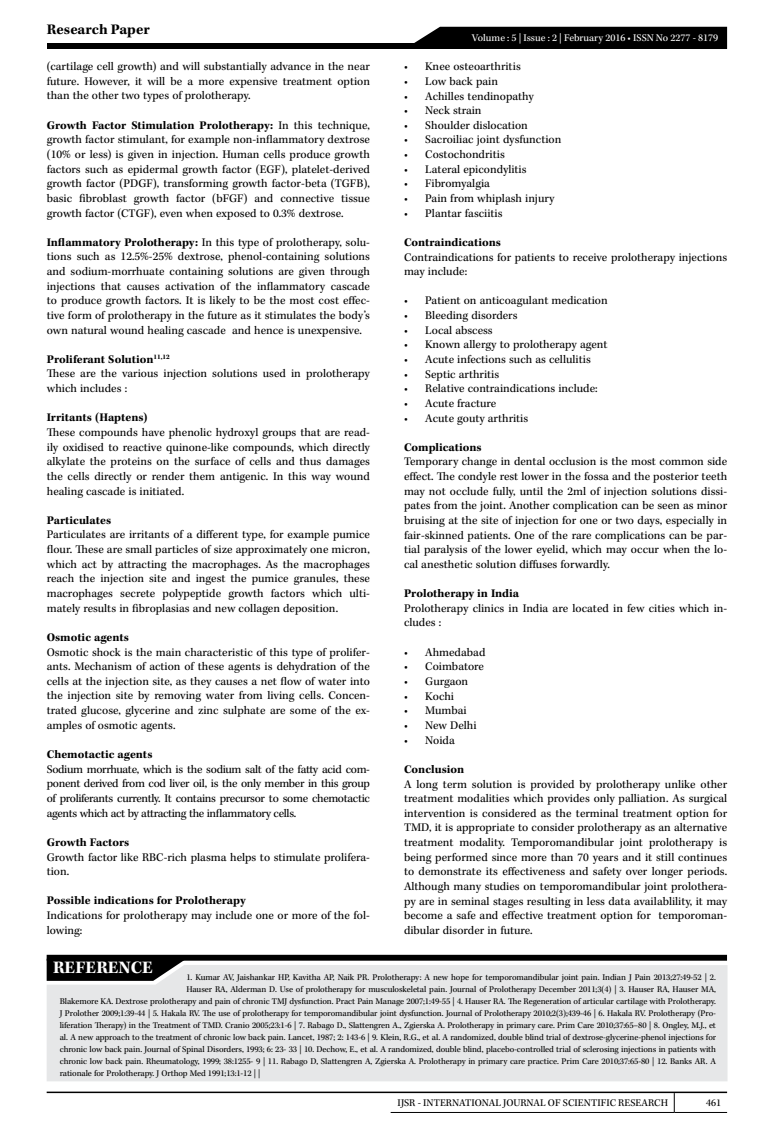
<style>
.page{position:relative;width:774px;height:1136px;background:#fff}
.page>*{position:absolute;margin:0;border:0;box-sizing:border-box;transform-origin:0 0}
.t1{font:700 18px "Kepler Std";letter-spacing:.005em;color:#fff}
.t2{font:700 15px "Kepler Std";color:#000}
.t3{font:12px/14.7px "Kepler Std";color:#000;text-align:justify}
.t4{font:700 12px "Kepler Std";color:#000}
.t5{font:10.5px "Kepler Std";color:#000}
.t6{font:10.5px "Kepler Std";color:#fff}
.t7{font:9px "Kepler Std";letter-spacing:-.01em;color:#000}
.s1{font-weight:700}
</style>
<div class="page">
<hr style="left:47px;top:1091px;width:680px;height:1px;background:#000">
<svg style="left:674px;top:1092px;width:1px;height:19px"></svg>
<hr style="left:391px;top:1111px;width:283px;height:1px;background:#000">
<hr style="left:674px;top:1111px;width:53px;height:1px;background:#000">
<div style="left:47px;top:43px;width:680px;height:6px;background:#000"></div>
<div style="left:414px;top:27px;width:313px;height:16px;background:#000"></div>
<div style="left:47px;top:965px;width:680px;height:116px;background:#e6e7e8"></div>
<div style="left:47px;top:954px;width:680px;height:6px;background:#000"></div>
<svg style="left:47px;top:960px;width:139px;height:20px"></svg>
<p class="t2" style="left:47px;top:21px;width:104px">Research Paper</p>
<p class="t3" style="left:47px;top:59px;width:325px">(cartilage cell growth) and will substantially advance in the near future. However, it will be a more expensive treatment option than the other two types of prolotherapy.</p>
<p class="t3" style="left:47px;top:118px;width:325px"><span class="s1">Growth Factor Stimulation Prolotherapy:</span> In this technique, growth factor stimulant, for example non-inflammatory dextrose (10% or less) is given in injection. Human cells produce growth factors such as epidermal growth factor (EGF), platelet-derived growth factor (PDGF), transforming growth factor-beta (TGFB), basic fibroblast growth factor (bFGF) and connective tissue growth factor (CTGF), even when exposed to 0.3% dextrose.</p>
<p class="t3" style="left:47px;top:235px;width:325px"><span class="s1">Inflammatory Prolotherapy:</span> In this type of prolotherapy, solu&shy;tions such as 12.5%-25% dextrose, phenol-containing solutions and sodium-morrhuate containing solutions are given through injections that causes activation of the inflammatory cascade to produce growth factors. It is likely to be the most cost effec&shy;tive form of prolotherapy in the future as it stimulates the body’s own natural wound healing cascade and hence is unexpensive.</p>
<p class="t3" style="left:47px;top:352px;width:325px;text-align:left"><span class="s1">Proliferant Solution</span><sup>11,12<br></sup>These are the various injection solutions used in prolotherapy which includes :</p>
<p class="t4" style="left:47px;top:411px;width:102px">Irritants (Haptens)</p>
<p class="t3" style="left:47px;top:425px;width:325px">These compounds have phenolic hydroxyl groups that are read&shy;ily oxidised to reactive quinone-like compounds, which directly alkylate the proteins on the surface of cells and thus damages the cells directly or render them antigenic. In this way wound healing cascade is initiated.</p>
<p class="t4" style="left:47px;top:513px;width:66px">Particulates</p>
<p class="t3" style="left:47px;top:528px;width:325px">Particulates are irritants of a different type, for example pumice flour. These are small particles of size approximately one micron, which act by attracting the macrophages. As the macrophages reach the injection site and ingest the pumice granules, these macrophages secrete polypeptide growth factors which ulti&shy;mately results in fibroplasias and new collagen deposition.</p>
<p class="t4" style="left:47px;top:630px;width:84px">Osmotic agents</p>
<p class="t3" style="left:47px;top:645px;width:325px">Osmotic shock is the main characteristic of this type of prolifer&shy;ants. Mechanism of action of these agents is dehydration of the cells at the injection site, as they causes a net flow of water into the injection site by removing water from living cells. Concen&shy;trated glucose, glycerine and zinc sulphate are some of the ex&shy;amples of osmotic agents.</p>
<p class="t4" style="left:47px;top:747px;width:107px">Chemotactic agents</p>
<p class="t3" style="left:47px;top:762px;width:325px">Sodium morrhuate, which is the sodium salt of the fatty acid com&shy;ponent derived from cod liver oil, is the only member in this group of proliferants currently. It contains precursor to some chemotactic agents which act by attracting the inflammatory cells.</p>
<p class="t4" style="left:47px;top:835px;width:84px">Growth Factors</p>
<p class="t3" style="left:47px;top:849px;width:325px">Growth factor like RBC-rich plasma helps to stimulate prolifera&shy;tion.</p>
<p class="t4" style="left:47px;top:893px;width:200px">Possible indications for Prolotherapy</p>
<p class="t3" style="left:47px;top:908px;width:325px">Indications for prolotherapy may include one or more of the fol&shy;lowing:</p>
<p class="t6" style="left:472px;top:32px;width:248px">Volume : 5 | Issue : 2 | February 2016 • ISSN No 2277 - 8179</p>
<p class="t3" style="left:404px;top:60px;width:118px">• Knee osteoarthritis</p>
<p class="t3" style="left:404px;top:74px;width:96px">• Low back pain</p>
<p class="t3" style="left:404px;top:89px;width:131px">• Achilles tendinopathy</p>
<p class="t3" style="left:404px;top:103px;width:79px">• Neck strain</p>
<p class="t3" style="left:404px;top:118px;width:125px">• Shoulder dislocation</p>
<p class="t3" style="left:404px;top:133px;width:159px">• Sacroiliac joint dysfunction</p>
<p class="t3" style="left:404px;top:147px;width:102px">• Costochondritis</p>
<p class="t3" style="left:404px;top:162px;width:124px">• Lateral epicondylitis</p>
<p class="t3" style="left:404px;top:177px;width:88px">• Fibromyalgia</p>
<p class="t3" style="left:404px;top:191px;width:152px">• Pain from whiplash injury</p>
<p class="t3" style="left:404px;top:206px;width:100px">• Plantar fasciitis</p>
<p class="t4" style="left:404px;top:235px;width:98px">Contraindications</p>
<p class="t3" style="left:404px;top:250px;width:325px">Contraindications for patients to receive prolotherapy injections may include:</p>
<p class="t3" style="left:404px;top:294px;width:205px">• Patient on anticoagulant medication</p>
<p class="t3" style="left:404px;top:308px;width:115px">• Bleeding disorders</p>
<p class="t3" style="left:404px;top:323px;width:90px">• Local abscess</p>
<p class="t3" style="left:404px;top:338px;width:205px">• Known allergy to prolotherapy agent</p>
<p class="t3" style="left:404px;top:352px;width:188px">• Acute infections such as cellulitis</p>
<p class="t3" style="left:404px;top:367px;width:97px">• Septic arthritis</p>
<p class="t3" style="left:404px;top:381px;width:195px">• Relative contraindications include:</p>
<p class="t3" style="left:404px;top:396px;width:94px">• Acute fracture</p>
<p class="t3" style="left:404px;top:411px;width:126px">• Acute gouty arthritis</p>
<p class="t4" style="left:404px;top:440px;width:79px">Complications</p>
<p class="t3" style="left:404px;top:455px;width:325px">Temporary change in dental occlusion is the most common side effect. The condyle rest lower in the fossa and the posterior teeth may not occlude fully, until the 2ml of injection solutions dissi&shy;pates from the joint. Another complication can be seen as minor bruising at the site of injection for one or two days, especially in fair-skinned patients. One of the rare complications can be par&shy;tial paralysis of the lower eyelid, which may occur when the lo&shy;cal anesthetic solution diffuses forwardly.</p>
<p class="t4" style="left:404px;top:586px;width:117px">Prolotherapy in India</p>
<p class="t3" style="left:404px;top:601px;width:325px">Prolotherapy clinics in India are located in few cities which in&shy;cludes :</p>
<p class="t3" style="left:404px;top:645px;width:83px">• Ahmedabad</p>
<p class="t3" style="left:404px;top:659px;width:81px">• Coimbatore</p>
<p class="t3" style="left:404px;top:674px;width:66px">• Gurgaon</p>
<p class="t3" style="left:404px;top:689px;width:52px">• Kochi</p>
<p class="t3" style="left:404px;top:703px;width:64px">• Mumbai</p>
<p class="t3" style="left:404px;top:718px;width:74px">• New Delhi</p>
<p class="t3" style="left:404px;top:733px;width:52px">• Noida</p>
<p class="t4" style="left:404px;top:762px;width:62px">Conclusion</p>
<p class="t3" style="left:404px;top:776px;width:325px">A long term solution is provided by prolotherapy unlike other treatment modalities which provides only palliation. As surgical intervention is considered as the terminal treatment option for TMD, it is appropriate to consider prolotherapy as an alternative treatment modality. Temporomandibular joint prolotherapy is being performed since more than 70 years and it still continues to demonstrate its effectiveness and safety over longer periods.<br>Although many studies on temporomandibular joint prolothera&shy;py are in seminal stages resulting in less data availablility, it may become a safe and effective treatment option for temporoman&shy;dibular disorder in future.</p>
<h1 class="t1" style="left:53px;top:956px;width:101px">REFERENCE</h1>
<p class="t7" style="left:186px;top:971px;width:531px">1. Kumar AV, Jaishankar HP, Kavitha AP, Naik PR. Prolotherapy: A new hope for temporomandibular joint pain. Indian J Pain 2013;27:49-52 | 2.</p>
<p class="t7" style="left:186px;top:983px;width:531px">Hauser RA, Alderman D. Use of prolotherapy for musculoskeletal pain. Journal of Prolotherapy December 2011;3(4) | 3. Hauser RA, Hauser MA,</p>
<p class="t7" style="left:60px;top:995px;width:658px">Blakemore KA. Dextrose prolotherapy and pain of chronic TMJ dysfunction. Pract Pain Manage 2007;1:49-55 | 4. Hauser RA. The Regeneration of articular cartilage with Prolotherapy.</p>
<p class="t7" style="left:60px;top:1007px;width:658px">J Prolother 2009;1:39-44 | 5. Hakala RV. The use of prolotherapy for temporomandibular joint dysfunction. Journal of Prolotherapy 2010;2(3);439-46 | 6. Hakala RV. Prolotherapy (Pro-</p>
<p class="t7" style="left:60px;top:1019px;width:658px">liferation Therapy) in the Treatment of TMD. Cranio 2005;23:1-6 | 7. Rabago D., Slattengren A., Zgierska A. Prolotherapy in primary care. Prim Care 2010;37:65–80 | 8. Ongley, M.J., et</p>
<p class="t7" style="left:60px;top:1031px;width:658px">al. A new approach to the treatment of chronic low back pain. Lancet, 1987; 2: 143-6 | 9. Klein, R.G., et al. A randomized, double blind trial of dextrose-glycerine-phenol injections for</p>
<p class="t7" style="left:60px;top:1043px;width:658px">chronic low back pain. Journal of Spinal Disorders, 1993; 6: 23- 33 | 10. Dechow, E., et al. A randomized, double blind, placebo-controlled trial of sclerosing injections in patients with</p>
<p class="t7" style="left:60px;top:1055px;width:658px">chronic low back pain. Rheumatology, 1999; 38:1255- 9 | 11. Rabago D, Slattengren A, Zgierska A. Prolotherapy in primary care practice. Prim Care 2010;37:65-80 | 12. Banks AR. A</p>
<p class="t7" style="left:60px;top:1067px;width:202px">rationale for Prolotherapy. J Orthop Med 1991;13:1-12 | |</p>
<p class="t5" style="left:398px;top:1097px;width:272px">IJSR - INTERNATIONAL JOURNAL OF SCIENTIFIC RESEARCH</p>
<p class="t5" style="left:706px;top:1097px;width:17px">461</p>
</div>
